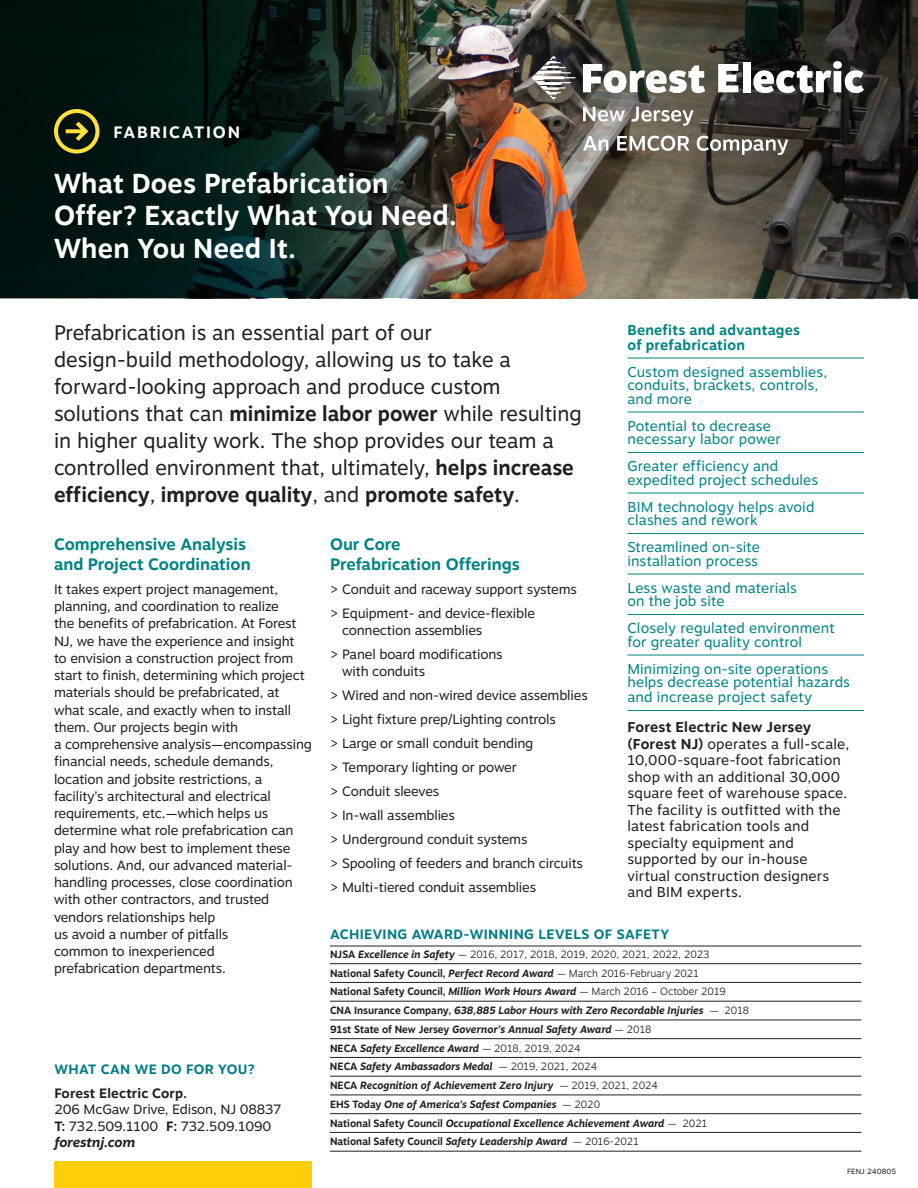
<style>
.page{position:relative;width:918px;height:1188px;background:#fff}
.page>*{position:absolute;margin:0;border:0;box-sizing:border-box;transform-origin:0 0}
.Headline{font:700 27.3px/32.2px "Motiva Sans";letter-spacing:.01em;color:#fff}
.Headline-2{font:21px/27px "Motiva Sans";color:#231f20}
.t1{font:700 16.5px/19.8px "Motiva Sans";color:#008483}
.Insert_Title{font:700 16.5px "Motiva Sans";letter-spacing:.11em;color:#fff}
.Bullet_copy{font:14.25px/13.5px "Motiva Sans";letter-spacing:.01em;color:#008483}
.Bullet_copy-2{font:14.25px/16.5px "Motiva Sans";letter-spacing:.01em;color:#231f20}
.Bullet_copy-3{font:700 14.25px/15px "Motiva Sans";letter-spacing:.015em;color:#008483}
.Bullet_copy-4{font:13.5px/17.2px "Motiva Sans";letter-spacing:-.01em;color:#231f20}
.Bullet_copy-5{font:700 13.5px "Motiva Sans";letter-spacing:.03em;color:#007b85}
.Bullet_copy-6{font:700 13.5px "Motiva Sans";letter-spacing:.01em;color:#231f20}
.Bullet_copy-7{font:italic 700 13.5px "Motiva Sans";letter-spacing:-.01em;color:#231f20}
.Bullet_copy-8{font:italic 700 10.5px "Motiva Sans";color:#231f20;scale:.96 1}
.Bullet_copy-9{font:300 10.5px "Motiva Sans";color:#231f20;scale:.96 1}
.Bullet_copy-10{font:700 10.5px "Motiva Sans";color:#231f20;scale:.96 1}
.Bullet_copy-11{font:7.5px "Motiva Sans";letter-spacing:.01em;color:#231f20}
.s1{font-weight:700}
.s2{font-weight:700;font-style:italic}
.s3{font-style:italic}
.s4{font-weight:300}
.s5{font-style:normal}
.s6{font-weight:300;font-style:normal}
</style>
<div class="page">
<img style="left:500px;top:0;width:32px;height:298px">
<img style="left:0;top:0;width:500px;height:298px">
<svg style="left:54px;top:109px;width:45px;height:45px;background:#55561f"></svg>
<svg style="left:532px;top:0;width:386px;height:298px;background:#51463a"></svg>
<div style="left:54px;top:1161px;width:258px;height:27px;background:#fece08"></div>
<svg style="left:583px;top:64px;width:122px;height:29px"></svg>
<svg style="left:718px;top:64px;width:20px;height:28px"></svg>
<div style="left:743px;top:62px;width:8px;height:30px;background:#fff"></div>
<svg style="left:753px;top:61px;width:111px;height:32px"></svg>
<svg style="left:583px;top:107px;width:42px;height:15px"></svg>
<svg style="left:631px;top:107px;width:63px;height:19px"></svg>
<svg style="left:532px;top:56px;width:44px;height:44px"></svg>
<svg style="left:583px;top:136px;width:25px;height:15px"></svg>
<svg style="left:617px;top:136px;width:72px;height:15px"></svg>
<svg style="left:697px;top:136px;width:91px;height:19px"></svg>
<hr style="left:627px;top:358px;width:237px;height:1px;background:#008483">
<hr style="left:627px;top:412px;width:237px;height:1px;background:#008483">
<hr style="left:627px;top:452px;width:237px;height:1px;background:#008483">
<hr style="left:627px;top:493px;width:237px;height:1px;background:#008483">
<hr style="left:627px;top:533px;width:237px;height:1px;background:#008483">
<hr style="left:627px;top:574px;width:237px;height:1px;background:#008483">
<hr style="left:627px;top:614px;width:237px;height:1px;background:#008483">
<hr style="left:627px;top:655px;width:237px;height:1px;background:#008483">
<hr style="left:627px;top:710px;width:237px;height:1px;background:#008483">
<hr style="left:330px;top:946px;width:531px;height:1px;background:#231f20">
<hr style="left:330px;top:963px;width:531px;height:1px;background:#231f20">
<hr style="left:330px;top:982px;width:531px;height:1px;background:#231f20">
<hr style="left:330px;top:1001px;width:531px;height:1px;background:#231f20">
<hr style="left:330px;top:1020px;width:531px;height:1px;background:#231f20">
<hr style="left:330px;top:1038px;width:531px;height:1px;background:#231f20">
<hr style="left:330px;top:1057px;width:531px;height:1px;background:#231f20">
<hr style="left:330px;top:1076px;width:531px;height:1px;background:#231f20">
<hr style="left:330px;top:1095px;width:531px;height:1px;background:#231f20">
<hr style="left:330px;top:1113px;width:531px;height:1px;background:#231f20">
<hr style="left:330px;top:1132px;width:531px;height:1px;background:#231f20">
<hr style="left:330px;top:1151px;width:531px;height:1px;background:#231f20">
<p class="Insert_Title" style="left:113px;top:120px;width:128px">FABRICATION</p>
<p class="Headline" style="left:54px;top:167px;width:404px">What Does Prefabrication<br>Offer? Exactly What You Need.<br>When You Need It.</p>
<p class="Bullet_copy-3" style="left:627px;top:322px;width:174px">Benefits and advantages of prefabrication</p>
<p class="Bullet_copy" style="left:627px;top:365px;width:201px">Custom designed assemblies, conduits, brackets, controls, and more</p>
<p class="Bullet_copy" style="left:627px;top:419px;width:155px">Potential to decrease necessary labor power</p>
<p class="Bullet_copy" style="left:627px;top:459px;width:192px">Greater efficiency and expedited project schedules</p>
<p class="Bullet_copy" style="left:627px;top:500px;width:189px">BIM technology helps avoid clashes and rework</p>
<p class="Bullet_copy" style="left:627px;top:540px;width:134px">Streamlined on-site installation process</p>
<p class="Bullet_copy" style="left:627px;top:581px;width:171px">Less waste and materials on the job site</p>
<p class="Bullet_copy" style="left:627px;top:621px;width:209px">Closely regulated environment for greater quality control</p>
<p class="Bullet_copy" style="left:627px;top:662px;width:224px">Minimizing on-site operations helps decrease potential hazards</p>
<p class="Bullet_copy" style="left:627px;top:690px;width:186px">and increase project safety</p>
<p class="Bullet_copy-2" style="left:627px;top:719px;width:223px"><span class="s1">Forest Electric New Jersey (Forest NJ)</span> operates a full-scale,<br>10,000-square-foot fabrication shop with an additional 30,000 square feet of warehouse space.<br>The facility is outfitted with the latest fabrication tools and specialty equipment and supported by our in-house virtual construction designers and BIM experts.</p>
<p class="Headline-2" style="left:54px;top:319px;width:529px">Prefabrication is an essential part of our<br>design-build methodology, allowing us to take a forward-looking approach and produce custom solutions that can <span class="s1">minimize labor power</span> while resulting in higher quality work. The shop provides our team a controlled environment that, ultimately, <span class="s1">helps increase efficiency</span>, <span class="s1">improve quality</span>, and <span class="s1">promote safety</span>.</p>
<p class="t1" style="left:54px;top:534px;width:198px">Comprehensive Analysis and Project Coordination</p>
<p class="Bullet_copy-4" style="left:54px;top:580px;width:260px">It takes expert project management, planning, and coordination to realize<br>the benefits of prefabrication. At Forest NJ, we have the experience and insight<br>to envision a construction project from start to finish, determining which project materials should be prefabricated, at what scale, and exactly when to install them. Our projects begin with<br>a comprehensive analysis—encompassing financial needs, schedule demands, location and jobsite restrictions, a facility’s architectural and electrical requirements, etc.—which helps us determine what role prefabrication can play and how best to implement these solutions. And, our advanced material&shy;handling processes, close coordination with other contractors, and trusted vendors relationships help<br>us avoid a number of pitfalls<br>common to inexperienced<br>prefabrication departments.</p>
<p class="t1" style="left:330px;top:534px;width:191px">Our Core<br>Prefabrication Offerings</p>
<p class="Bullet_copy-4" style="left:330px;top:580px;width:248px">&gt; Conduit and raceway support systems</p>
<p class="Bullet_copy-4" style="left:342px;top:604px;width:195px;text-indent:-12px">&gt; Equipment- and device-flexible connection assemblies</p>
<p class="Bullet_copy-4" style="left:342px;top:645px;width:162px;text-indent:-12px">&gt; Panel board modifications with conduits</p>
<p class="Bullet_copy-4" style="left:330px;top:687px;width:259px">&gt; Wired and non-wired device assemblies</p>
<p class="Bullet_copy-4" style="left:330px;top:711px;width:227px">&gt; Light fixture prep/Lighting controls</p>
<p class="Bullet_copy-4" style="left:330px;top:735px;width:205px">&gt; Large or small conduit bending</p>
<p class="Bullet_copy-4" style="left:330px;top:759px;width:188px">&gt; Temporary lighting or power</p>
<p class="Bullet_copy-4" style="left:330px;top:783px;width:111px">&gt; Conduit sleeves</p>
<p class="Bullet_copy-4" style="left:330px;top:807px;width:126px">&gt; In-wall assemblies</p>
<p class="Bullet_copy-4" style="left:330px;top:831px;width:199px">&gt; Underground conduit systems</p>
<p class="Bullet_copy-4" style="left:330px;top:855px;width:254px">&gt; Spooling of feeders and branch circuits</p>
<p class="Bullet_copy-4" style="left:330px;top:879px;width:208px">&gt; Multi-tiered conduit assemblies</p>
<p class="Bullet_copy-5" style="left:330px;top:924px;width:341px">ACHIEVING AWARD-WINNING LEVELS OF SAFETY</p>
<p class="Bullet_copy-9" style="left:330px;top:946px;width:397px"><span class="s1">NJSA</span> <span class="s2">Excellence in Safety</span> — 2016, 2017, 2018, 2019, 2020, 2021, 2022, 2023</p>
<p class="Bullet_copy-9" style="left:330px;top:965px;width:386px"><span class="s1">National Safety Council,</span> <span class="s2">Perfect Record Award</span> — March 2016-February 2021</p>
<p class="Bullet_copy-10" style="left:330px;top:984px;width:414px">National Safety Council, <span class="s3">Million Work Hours Award</span> <span class="s4">— March 2016 – October 2019</span></p>
<p class="Bullet_copy-8" style="left:330px;top:1003px;width:438px"><span class="s5">CNA Insurance Company,</span> 638,885 Labor Hours with Zero Recordable Injuries <span class="s6">— 2018</span></p>
<p class="Bullet_copy-8" style="left:330px;top:1021px;width:336px"><span class="s5">91st State of New Jersey</span> Governor’s Annual Safety Award <span class="s6">— 2018</span></p>
<p class="Bullet_copy-8" style="left:330px;top:1040px;width:263px"><span class="s5">NECA</span> Safety Excellence Award <span class="s6">— 2018, 2019, 2024</span></p>
<p class="Bullet_copy-8" style="left:330px;top:1059px;width:280px"><span class="s5">NECA</span> Safety Ambassadors Medal <span class="s6">— 2019, 2021, 2024</span></p>
<p class="Bullet_copy-8" style="left:330px;top:1078px;width:343px"><span class="s5">NECA</span> Recognition of Achievement Zero Injury <span class="s6">— 2019, 2021, 2024</span></p>
<p class="Bullet_copy-8" style="left:330px;top:1096px;width:283px"><span class="s5">EHS Today</span> One of America’s Safest Companies <span class="s6">— 2020</span></p>
<p class="Bullet_copy-8" style="left:330px;top:1115px;width:395px"><span class="s5">National Safety Council</span> Occupational Excellence Achievement Award <span class="s6">— 2021</span></p>
<p class="Bullet_copy-10" style="left:330px;top:1134px;width:323px">National Safety Council <span class="s3">Safety Leadership Award</span> <span class="s4">— 2016-2021</span></p>
<p class="Bullet_copy-5" style="left:55px;top:1060px;width:202px">WHAT CAN WE DO FOR YOU?</p>
<p class="Bullet_copy-6" style="left:54px;top:1083px;width:134px">Forest Electric Corp.</p>
<p class="Bullet_copy-4" style="left:54px;top:1100px;width:228px">206 McGaw Drive, Edison, NJ 08837</p>
<p class="Bullet_copy-4" style="left:54px;top:1117px;width:218px"><span class="s1">T:</span> 732.509.1100 <span class="s1">F:</span> 732.509.1090</p>
<p class="Bullet_copy-7" style="left:54px;top:1132px;width:82px">forestnj.com</p>
<p class="Bullet_copy-11" style="left:847px;top:1166px;width:51px">FENJ 240805</p>
</div>
